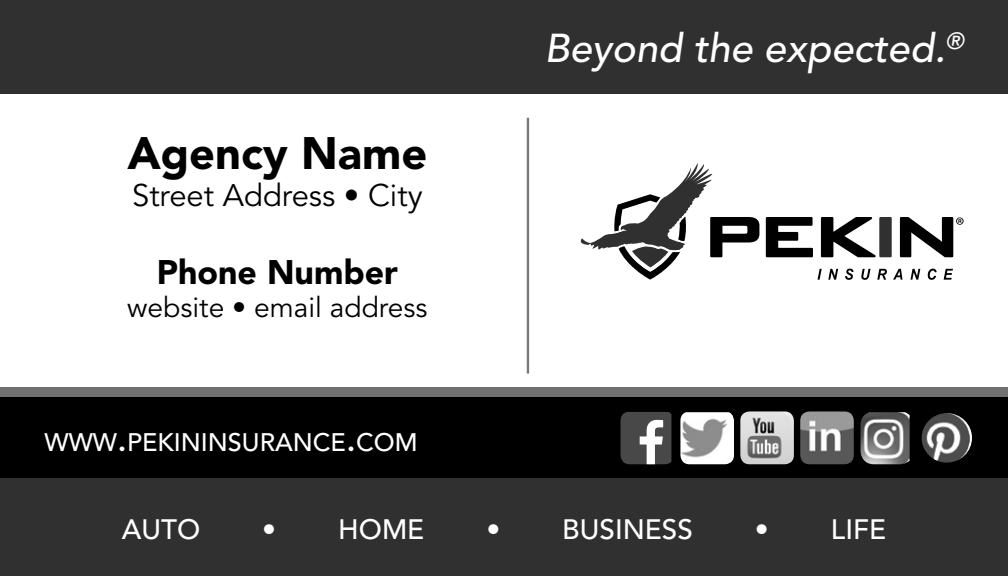
<style>
.page{position:relative;width:1008px;height:576px;background:#fff}
.page>*{position:absolute;margin:0;border:0;box-sizing:border-box;transform-origin:0 0}
.t1{font:900 45.2px "Avenir LT Std";color:#000}
.t2{font:italic 500 40px "Avenir LT Std";color:#fff}
.t3{font:900 34px "Avenir LT Std";color:#000}
.t4{font:31.2px "Avenir LT Std";color:#000}
.t5{font:500 28px "Avenir LT Std";color:#fff}
.t6{font:28px "Avenir LT Std";color:#000}
.t7{font:500 25.2px "Avenir LT Std";color:#fff}
.s1{font-size:36px}
</style>
<div class="page">
<div style="left:0;top:387px;width:1008px;height:11px;background:#717171"></div>
<div style="left:0;top:478px;width:1008px;height:98px;background:#303030"></div>
<div style="left:0;top:398px;width:1008px;height:80px;background:#000"></div>
<svg style="left:621px;top:412px;width:50px;height:52px;background:#6c6c6c"></svg>
<img style="left:680px;top:412px;width:54px;height:52px">
<img style="left:740px;top:411px;width:54px;height:53px">
<img style="left:800px;top:411px;width:54px;height:53px">
<img style="left:861px;top:412px;width:49px;height:52px">
<img style="left:922px;top:413px;width:50px;height:50px;border-radius:25px">
<div style="left:0;top:0;width:1008px;height:94px;background:#303030"></div>
<svg style="left:766px;top:217px;width:47px;height:40px"></svg>
<svg style="left:821px;top:217px;width:71px;height:40px"></svg>
<svg style="left:818px;top:269px;width:4px;height:11px"></svg>
<svg style="left:828px;top:269px;width:10px;height:11px"></svg>
<svg style="left:845px;top:269px;width:9px;height:11px"></svg>
<svg style="left:861px;top:269px;width:10px;height:11px"></svg>
<svg style="left:877px;top:269px;width:10px;height:11px"></svg>
<svg style="left:893px;top:269px;width:10px;height:11px"></svg>
<svg style="left:910px;top:269px;width:10px;height:11px"></svg>
<svg style="left:928px;top:269px;width:9px;height:11px"></svg>
<svg style="left:944px;top:269px;width:9px;height:11px"></svg>
<svg style="left:581px;top:163px;width:178px;height:117px"></svg>
<svg style="left:900px;top:217px;width:64px;height:40px"></svg>
<hr style="left:527px;top:118px;width:2px;height:256px;background:#797979">
<h1 class="t1" style="left:127px;top:125px;width:301px">Agency Name</h1>
<p class="t4" style="left:132px;top:177px;width:292px">Street Address • City</p>
<p class="t3" style="left:157px;top:251px;width:243px">Phone Number</p>
<p class="t6" style="left:127px;top:292px;width:302px">website • email address</p>
<p class="t7" style="left:44px;top:428px;width:375px">WWW<span class="s1">.</span>PEKININSURANCE<span class="s1">.</span>COM</p>
<h2 class="t2" style="left:545px;top:25px;width:421px">Beyond the expected.<sup>®</sup></h2>
<p class="t5" style="left:122px;top:513px;width:80px">AUTO</p>
<p class="t5" style="left:262px;top:513px;width:164px">• HOME</p>
<p class="t5" style="left:486px;top:513px;width:208px">• BUSINESS</p>
<p class="t5" style="left:755px;top:513px;width:133px">• LIFE</p>
</div>
